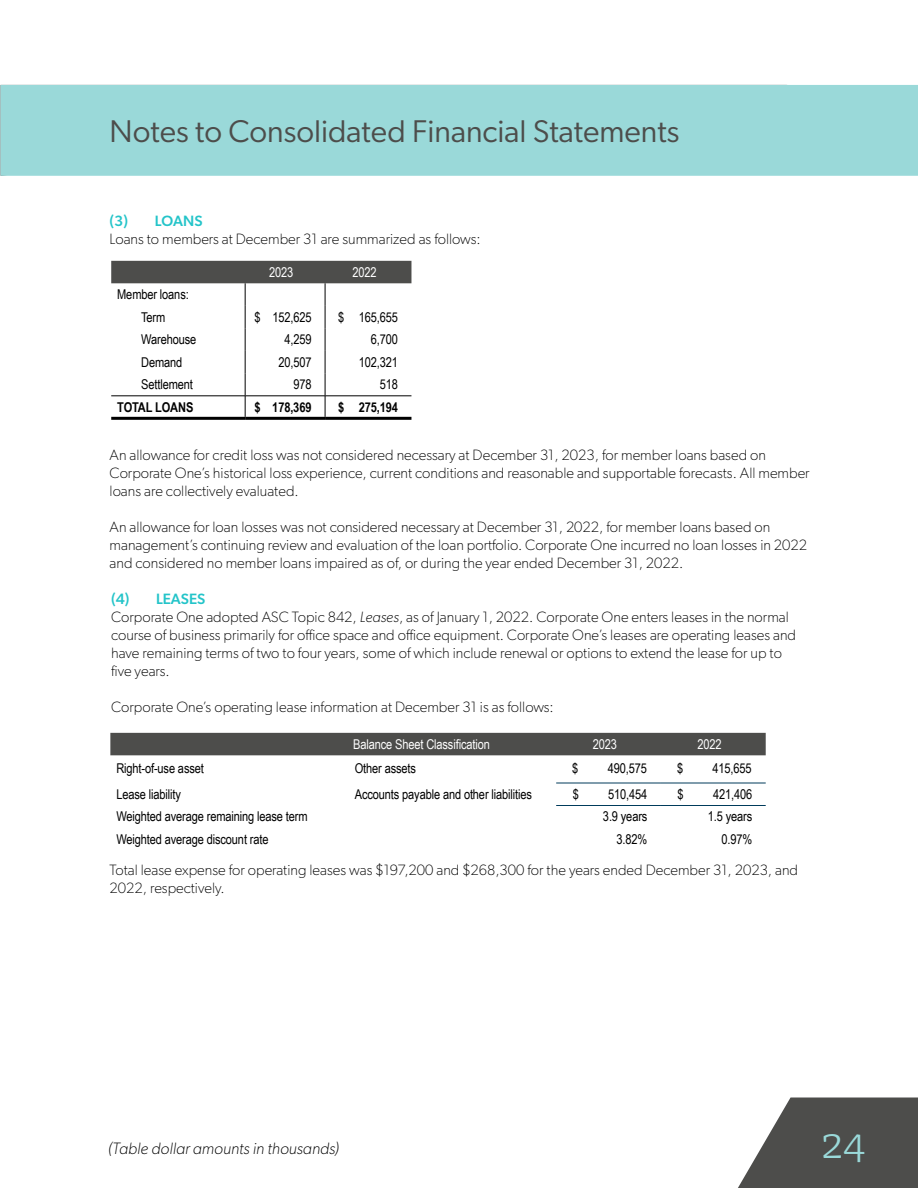
<style>
.page{position:relative;width:918px;height:1188px;background:#fff}
.page>*{position:absolute;margin:0;border:0;box-sizing:border-box;transform-origin:0 0}
.t1{font:300 45px "Tisa Pro";color:#9ad9d9}
.t2{font:31.5px "Gibson";color:#4d4d4b}
.t3{font:italic 100 16.5px "Gibson";color:#000}
.t4{font:100 15px/18px "Gibson";color:#000}
.t5{font:500 15px "Gibson";color:#24c4c9}
.table_bc{font:13.5px "Arial Narrow";letter-spacing:-.01em;color:#000}
.table_head{font:13.5px "Arial Narrow";letter-spacing:-.01em;color:#fff}
.table_bc-2{font:700 13.5px "Arial Narrow";letter-spacing:-.01em;color:#000}
.s1{font-style:italic}
</style>
<div class="page">
<svg style="left:738px;top:1098px;width:180px;height:90px"></svg>
<div style="left:1px;top:85px;width:917px;height:91px;background:#9ad9d9"></div>
<div style="left:110px;top:733px;width:656px;height:22px;background:#4d4d4b"></div>
<hr style="left:556px;top:783px;width:105px;height:1px;background:#003b5b">
<hr style="left:661px;top:783px;width:105px;height:1px;background:#003b5b">
<hr style="left:556px;top:805px;width:105px;height:1px;background:#003b5b">
<hr style="left:661px;top:805px;width:105px;height:1px;background:#003b5b">
<hr style="left:111px;top:417px;width:134px;height:3px;background:#000">
<hr style="left:245px;top:417px;width:80px;height:3px;background:#000">
<hr style="left:325px;top:417px;width:86px;height:3px;background:#000">
<svg style="left:111px;top:261px;width:300px;height:156px"></svg>
<h2 class="t2" style="left:110px;top:112px;width:571px">Notes to Consolidated Financial Statements</h2>
<p class="t5" style="left:110px;top:212px;width:94px">(3) LOANS</p>
<p class="t4" style="left:110px;top:230px;width:373px">Loans to members at December 31 are summarized as follows:</p>
<p class="table_head" style="left:269px;top:262px;width:26px">2023</p>
<p class="table_head" style="left:352px;top:262px;width:26px">2022</p>
<p class="table_bc" style="left:117px;top:284px;width:73px">Member loans:</p>
<p class="table_bc" style="left:141px;top:307px;width:26px">Term</p>
<p class="table_bc" style="left:255px;top:307px;width:58px">$ 152,625</p>
<p class="table_bc" style="left:338px;top:307px;width:61px">$ 165,655</p>
<p class="table_bc" style="left:141px;top:329px;width:57px">Warehouse</p>
<p class="table_bc" style="left:284px;top:329px;width:29px">4,259</p>
<p class="table_bc" style="left:371px;top:329px;width:29px">6,700</p>
<p class="table_bc" style="left:141px;top:352px;width:43px">Demand</p>
<p class="table_bc" style="left:278px;top:352px;width:35px">20,507</p>
<p class="table_bc" style="left:359px;top:352px;width:41px">102,321</p>
<p class="table_bc" style="left:141px;top:374px;width:53px">Settlement</p>
<p class="table_bc" style="left:293px;top:374px;width:20px">978</p>
<p class="table_bc" style="left:380px;top:374px;width:20px">518</p>
<p class="table_bc-2" style="left:117px;top:397px;width:78px">TOTAL LOANS</p>
<p class="table_bc-2" style="left:255px;top:397px;width:58px">$ 178,369</p>
<p class="table_bc-2" style="left:338px;top:397px;width:61px">$ 275,194</p>
<p class="t4" style="left:110px;top:446px;width:702px">An allowance for credit loss was not considered necessary at December 31, 2023, for member loans based on<br>Corporate One’s historical loss experience, current conditions and reasonable and supportable forecasts. All member loans are collectively evaluated.</p>
<p class="t4" style="left:110px;top:518px;width:699px">An allowance for loan losses was not considered necessary at December 31, 2022, for member loans based on management’s continuing review and evaluation of the loan portfolio. Corporate One incurred no loan losses in 2022 and considered no member loans impaired as of, or during the year ended December 31, 2022.</p>
<p class="t5" style="left:111px;top:590px;width:96px">(4) LEASES</p>
<p class="t4" style="left:111px;top:608px;width:687px">Corporate One adopted ASC Topic 842, <span class="s1">Leases</span>, as of January 1, 2022. Corporate One enters leases in the normal course of business primarily for office space and office equipment. Corporate One’s leases are operating leases and have remaining terms of two to four years, some of which include renewal or options to extend the lease for up to five years.</p>
<p class="t4" style="left:111px;top:698px;width:444px">Corporate One’s operating lease information at December 31 is as follows:</p>
<p class="table_head" style="left:353px;top:734px;width:138px">Balance Sheet Classification</p>
<p class="table_head" style="left:593px;top:734px;width:26px">2023</p>
<p class="table_head" style="left:697px;top:734px;width:26px">2022</p>
<p class="table_bc" style="left:116px;top:759px;width:89px">Right-of-use asset</p>
<p class="table_bc" style="left:355px;top:759px;width:63px">Other assets</p>
<p class="table_bc" style="left:572px;top:759px;width:8px">$</p>
<p class="table_bc" style="left:608px;top:759px;width:41px">490,575</p>
<p class="table_bc" style="left:677px;top:759px;width:8px">$</p>
<p class="table_bc" style="left:712px;top:759px;width:41px">415,655</p>
<p class="table_bc" style="left:116px;top:784px;width:66px">Lease liability</p>
<p class="table_bc" style="left:355px;top:784px;width:179px">Accounts payable and other liabilities</p>
<p class="table_bc" style="left:573px;top:784px;width:8px">$</p>
<p class="table_bc" style="left:608px;top:784px;width:41px">510,454</p>
<p class="table_bc" style="left:678px;top:784px;width:8px">$</p>
<p class="table_bc" style="left:713px;top:784px;width:41px">421,406</p>
<p class="table_bc" style="left:116px;top:807px;width:193px">Weighted average remaining lease term</p>
<p class="table_bc" style="left:603px;top:807px;width:46px">3.9 years</p>
<p class="table_bc" style="left:708px;top:807px;width:46px">1.5 years</p>
<p class="table_bc" style="left:116px;top:829px;width:154px">Weighted average discount rate</p>
<p class="table_bc" style="left:617px;top:829px;width:32px">3.82%</p>
<p class="table_bc" style="left:721px;top:829px;width:32px">0.97%</p>
<p class="t4" style="left:110px;top:861px;width:690px">Total lease expense for operating leases was $197,200 and $268,300 for the years ended December 31, 2023, and<br>2022, respectively.</p>
<p class="t3" style="left:108px;top:1138px;width:232px">(Table dollar amounts in thousands)</p>
<h1 class="t1" style="left:821px;top:1111px;width:47px">24</h1>
</div>
